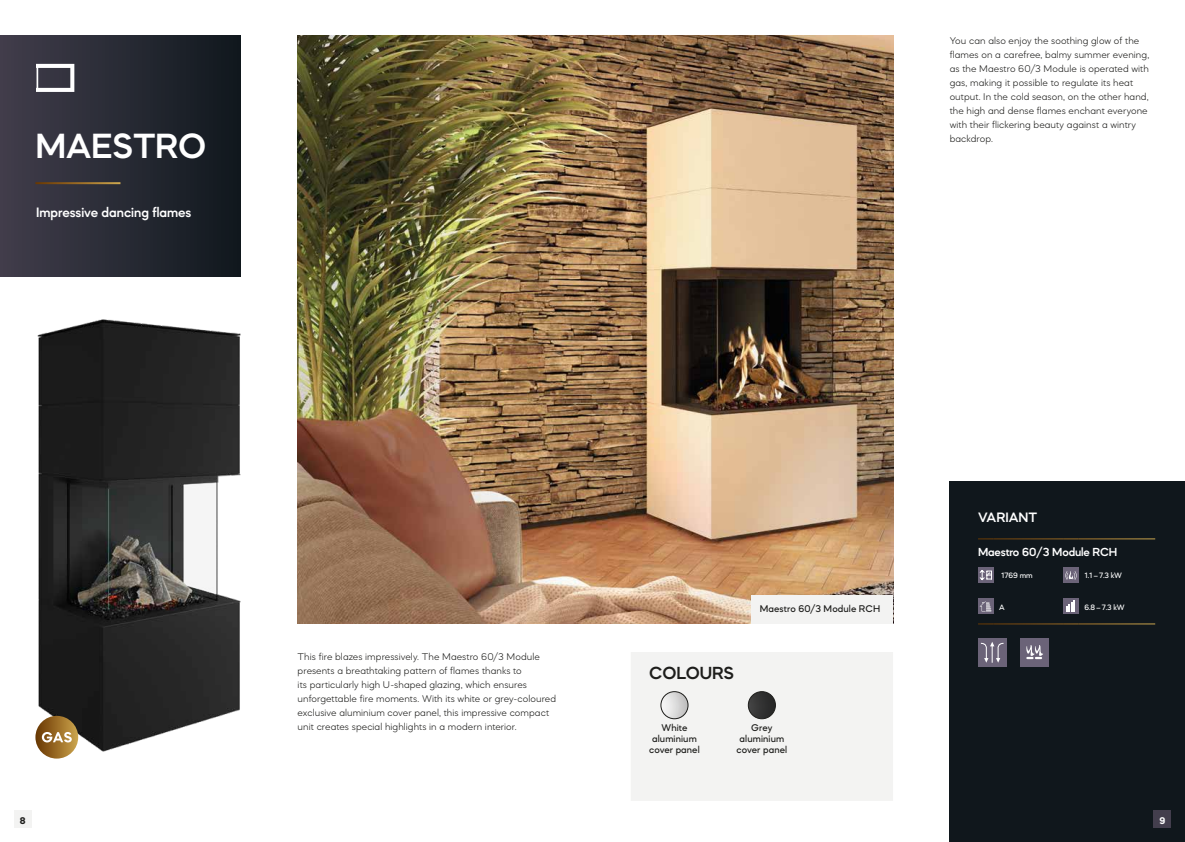
<style>
.page{position:relative;width:1185px;height:842px;background:#fff}
.page>*{position:absolute;margin:0;border:0;box-sizing:border-box;transform-origin:0 0}
.t1{font:600 36px "Mazzard M";letter-spacing:-.01em;color:#fff}
.t2{font:600 18px "Mazzard M";letter-spacing:-.005em;color:#1d1d1b}
.t3{font:600 14px "Mazzard M";color:#fff}
.t4{font:600 12px "Mazzard M";letter-spacing:-.01em;color:#fff}
.t5{font:300 10px/14px "Mazzard M";letter-spacing:.005em;color:#1d1d1b}
.t6{font:500 10px/11px "Mazzard M";letter-spacing:.01em;color:#1d1d1b;text-align:center}
.t7{font:700 10px "Mazzard M";color:#1d1d1b}
.t8{font:700 10px "Mazzard M";color:#fff}
.t9{font:500 8px "Mazzard M";letter-spacing:-.01em;color:#fff}
</style>
<div class="page">
<div style="left:950px;top:482px;width:235px;height:360px;background:#10171c"></div>
<div style="left:0;top:35px;width:241px;height:241px;background:linear-gradient(to right,#413d4b,#10181e)"></div>
<div style="left:978px;top:638px;width:28px;height:28px;background:#6b6378"></div>
<svg style="left:981px;top:642px;width:22px;height:21px"></svg>
<div style="left:1020px;top:638px;width:29px;height:28px;background:#6b6378"></div>
<svg style="left:1026px;top:645px;width:17px;height:14px"></svg>
<hr style="left:35px;top:182px;width:85px;height:2px;background:#fff">
<svg style="left:36px;top:64px;width:38px;height:28px"></svg>
<img style="left:298px;top:35px;width:595px;height:589px">
<img style="left:37px;top:319px;width:204px;height:437px">
<div style="left:751px;top:595px;width:142px;height:29px;background:#f3f3f2"></div>
<div style="left:631px;top:652px;width:262px;height:149px;background:#f3f3f2"></div>
<img style="left:661px;top:692px;width:27px;height:27px;border-radius:14px">
<div style="left:661px;top:691px;width:27px;height:28px;border:1px solid #1d1d1b;border-radius:50%"></div>
<img style="left:748px;top:692px;width:27px;height:27px;border-radius:14px">
<div style="left:748px;top:691px;width:27px;height:28px;border:1px solid #1d1d1b;border-radius:50%"></div>
<svg style="left:978px;top:539px;width:16px;height:1px"></svg>
<hr style="left:994px;top:539px;width:69px;height:1px;background:#fff">
<svg style="left:1063px;top:539px;width:16px;height:1px"></svg>
<hr style="left:1079px;top:539px;width:76px;height:1px;background:#fff">
<svg style="left:978px;top:624px;width:16px;height:1px"></svg>
<hr style="left:994px;top:624px;width:69px;height:1px;background:#fff">
<svg style="left:1063px;top:624px;width:16px;height:1px"></svg>
<hr style="left:1079px;top:624px;width:76px;height:1px;background:#fff">
<div style="left:978px;top:567px;width:16px;height:16px;background:#6b6378"></div>
<svg style="left:979px;top:570px;width:13px;height:11px"></svg>
<div style="left:1063px;top:567px;width:16px;height:16px;background:#6b6378"></div>
<svg style="left:1065px;top:571px;width:12px;height:9px"></svg>
<svg style="left:978px;top:598px;width:16px;height:16px"></svg>
<svg style="left:979px;top:601px;width:13px;height:10px"></svg>
<div style="left:1063px;top:598px;width:16px;height:16px;background:#6b6378"></div>
<svg style="left:1066px;top:601px;width:9px;height:11px"></svg>
<svg style="left:35px;top:716px;width:43px;height:43px"></svg>
<svg style="left:42px;top:732px;width:30px;height:10px"></svg>
<div style="left:14px;top:811px;width:17px;height:17px;background:#f3f3f2"></div>
<div style="left:1154px;top:811px;width:17px;height:17px;background:#433e4d"></div>
<h1 class="t1" style="left:35px;top:124px;width:172px">MAESTRO</h1>
<h3 class="t3" style="left:36px;top:204px;width:157px">Impressive dancing flames</h3>
<p class="t5" style="left:950px;top:33px;width:201px">You can also enjoy the soothing glow of the flames on a carefree, balmy summer evening, as the Maestro 60/3 Module is operated with gas, making it possible to regulate its heat output. In the cold season, on the other hand, the high and dense flames enchant everyone with their flickering beauty against a wintry backdrop.</p>
<p class="t5" style="left:298px;top:650px;width:260px">This fire blazes impressively. The Maestro 60/3 Module presents a breathtaking pattern of flames thanks to<br>its particularly high U-shaped glazing, which ensures unforgettable fire moments. With its white or grey-coloured exclusive aluminium cover panel, this impressive compact unit creates special highlights in a modern interior.</p>
<h2 class="t2" style="left:649px;top:661px;width:87px">COLOURS</h2>
<p class="t6" style="left:760px;top:603px;width:122px">Maestro 60/3 Module RCH</p>
<p class="t6" style="left:649px;top:722px;width:52px">White aluminium cover panel</p>
<p class="t6" style="left:736px;top:722px;width:52px">Grey aluminium cover panel</p>
<h3 class="t3" style="left:978px;top:509px;width:61px">VARIANT</h3>
<p class="t4" style="left:978px;top:545px;width:141px">Maestro 60/3 Module RCH</p>
<p class="t9" style="left:1001px;top:571px;width:33px">1769 mm</p>
<p class="t9" style="left:1084px;top:571px;width:39px">1.1–7.3 kW</p>
<p class="t9" style="left:999px;top:602px;width:7px">A</p>
<p class="t9" style="left:1084px;top:602px;width:42px">6.8–7.3 kW</p>
<p class="t7" style="left:17px;top:814px;width:13px">70</p>
<p class="t7" style="left:20px;top:814px;width:7px">8</p>
<p class="t8" style="left:1159px;top:814px;width:7px">9</p>
</div>
